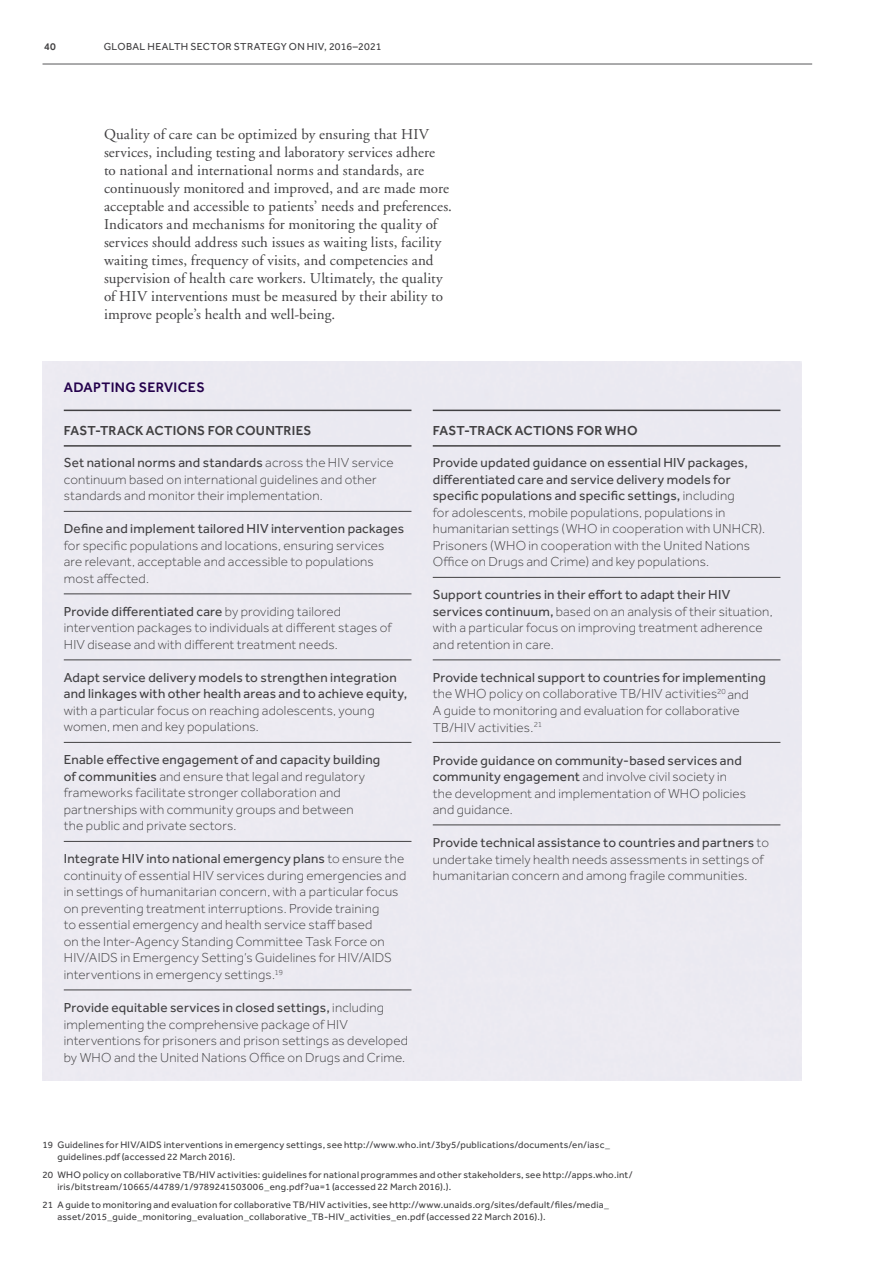
<style>
.page{position:relative;width:893px;height:1263px;background:#fff}
.page>*{position:absolute;margin:0;border:0;box-sizing:border-box;transform-origin:0 0}
.t1{font:15px/18px "Adobe Garamond";letter-spacing:.01em;color:#414042}
.t2{font:500 14.25px "Effra";letter-spacing:.025em;color:#24014c}
.t3{font:300 13.5px/16.5px "Effra";letter-spacing:.015em;color:#414042}
.t4{font:13.5px/16.5px "Effra";letter-spacing:.015em;color:#414042}
.t5{font:500 13.5px "Effra";letter-spacing:.015em;color:#414042}
.t6{font:10.5px "Effra";letter-spacing:.03em;color:#414042}
.t7{font:500 10.5px "Effra";color:#414042}
.t8{font:9.75px/12px "Effra";letter-spacing:.025em;color:#414042}
.s1{font-weight:400}
</style>
<div class="page">
<hr style="left:43px;top:64px;width:769px;height:1px;background:#565659">
<hr style="left:64px;top:410px;width:347px;height:1px;background:#414042">
<hr style="left:64px;top:445px;width:347px;height:2px;background:#414042">
<hr style="left:64px;top:511px;width:347px;height:1px;background:#414042">
<hr style="left:64px;top:594px;width:347px;height:1px;background:#414042">
<hr style="left:64px;top:660px;width:347px;height:1px;background:#414042">
<hr style="left:64px;top:742px;width:347px;height:1px;background:#414042">
<hr style="left:64px;top:841px;width:347px;height:1px;background:#414042">
<hr style="left:64px;top:990px;width:347px;height:1px;background:#414042">
<hr style="left:433px;top:410px;width:347px;height:1px;background:#414042">
<hr style="left:433px;top:445px;width:347px;height:2px;background:#414042">
<hr style="left:433px;top:577px;width:347px;height:1px;background:#414042">
<hr style="left:433px;top:660px;width:347px;height:1px;background:#414042">
<hr style="left:433px;top:742px;width:347px;height:1px;background:#414042">
<hr style="left:433px;top:825px;width:347px;height:1px;background:#414042">
<p class="t7" style="left:44px;top:40px;width:13px">40</p>
<p class="t6" style="left:104px;top:40px;width:279px">GLOBAL HEALTH SECTOR STRATEGY ON HIV, 2016–2021</p>
<p class="t1" style="left:104px;top:125px;width:350px">Quality of care can be optimized by ensuring that HIV services, including testing and laboratory services adhere<br>to national and international norms and standards, are continuously monitored and improved, and are made more acceptable and accessible to patients’ needs and preferences.<br>Indicators and mechanisms for monitoring the quality of services should address such issues as waiting lists, facility waiting times, frequency of visits, and competencies and supervision of health care workers. Ultimately, the quality of HIV interventions must be measured by their ability to improve people’s health and well-being.</p>
<p class="t2" style="left:64px;top:379px;width:143px">ADAPTING SERVICES</p>
<p class="t5" style="left:64px;top:422px;width:249px">FAST-TRACK ACTIONS FOR COUNTRIES</p>
<p class="t3" style="left:64px;top:455px;width:331px"><span class="s1">Set national norms and standards</span> across the HIV service continuum based on international guidelines and other standards and monitor their implementation.</p>
<p class="t4" style="left:64px;top:520px;width:342px">Define and implement tailored HIV intervention packages</p>
<p class="t3" style="left:64px;top:537px;width:322px">for specific populations and locations, ensuring services are relevant, acceptable and accessible to populations most affected.</p>
<p class="t3" style="left:64px;top:603px;width:329px"><span class="s1">Provide differentiated care</span> by providing tailored intervention packages to individuals at different stages of<br>HIV disease and with different treatment needs.</p>
<p class="t4" style="left:64px;top:669px;width:345px">Adapt service delivery models to strengthen integration and linkages with other health areas and to achieve equity,</p>
<p class="t3" style="left:64px;top:702px;width:312px">with a particular focus on reaching adolescents, young women, men and key populations.</p>
<p class="t3" style="left:64px;top:752px;width:318px"><span class="s1">Enable effective engagement of and capacity building of communities</span> and ensure that legal and regulatory frameworks facilitate stronger collaboration and partnerships with community groups and between<br>the public and private sectors.</p>
<p class="t3" style="left:64px;top:851px;width:344px"><span class="s1">Integrate HIV into national emergency plans</span> to ensure the continuity of essential HIV services during emergencies and in settings of humanitarian concern, with a particular focus on preventing treatment interruptions. Provide training<br>to essential emergency and health service staff based<br>on the Inter-Agency Standing Committee Task Force on HIV/AIDS in Emergency Setting’s Guidelines for HIV/AIDS interventions in emergency settings.<sup>19</sup></p>
<p class="t3" style="left:64px;top:999px;width:346px"><span class="s1">Provide equitable services in closed settings,</span> including implementing the comprehensive package of HIV interventions for prisoners and prison settings as developed by WHO and the United Nations Office on Drugs and Crime.</p>
<p class="t5" style="left:433px;top:422px;width:206px">FAST-TRACK ACTIONS FOR WHO</p>
<p class="t3" style="left:433px;top:455px;width:334px"><span class="s1">Provide updated guidance on essential HIV packages, differentiated care and service delivery models for specific populations and specific settings,</span> including<br>for adolescents, mobile populations, populations in humanitarian settings (WHO in cooperation with UNHCR).<br>Prisoners (WHO in cooperation with the United Nations Office on Drugs and Crime) and key populations.</p>
<p class="t3" style="left:433px;top:587px;width:341px"><span class="s1">Support countries in their effort to adapt their HIV services continuum,</span> based on an analysis of their situation, with a particular focus on improving treatment adherence and retention in care.</p>
<p class="t3" style="left:433px;top:669px;width:334px"><span class="s1">Provide technical support to countries for implementing </span>the WHO policy on collaborative TB/HIV activities<sup>20</sup> and<br>A guide to monitoring and evaluation for collaborative TB/HIV activities.<sup>21</sup></p>
<p class="t3" style="left:433px;top:752px;width:315px"><span class="s1">Provide guidance on community-based services and community engagement</span> and involve civil society in the development and implementation of WHO policies and guidance.</p>
<p class="t3" style="left:433px;top:834px;width:338px"><span class="s1">Provide technical assistance to countries and partners</span> to undertake timely health needs assessments in settings of humanitarian concern and among fragile communities.</p>
<p class="t8" style="left:57px;top:1139px;width:554px;text-indent:-15px">19 Guidelines for HIV/AIDS interventions in emergency settings, see http://www.who.int/3by5/publications/documents/en/iasc_ guidelines.pdf (accessed 22 March 2016).</p>
<p class="t8" style="left:57px;top:1169px;width:577px;text-indent:-15px">20 WHO policy on collaborative TB/HIV activities: guidelines for national programmes and other stakeholders, see http://apps.who.int/ iris/bitstream/10665/44789/1/9789241503006_eng.pdf?ua=1 (accessed 22 March 2016).).</p>
<p class="t8" style="left:57px;top:1199px;width:553px;text-indent:-15px">21 A guide to monitoring and evaluation for collaborative TB/HIV activities, see http://www.unaids.org/sites/default/files/media_ asset/2015_guide_monitoring_evaluation_collaborative_TB-HIV_activities_en.pdf (accessed 22 March 2016).).</p>
</div>
